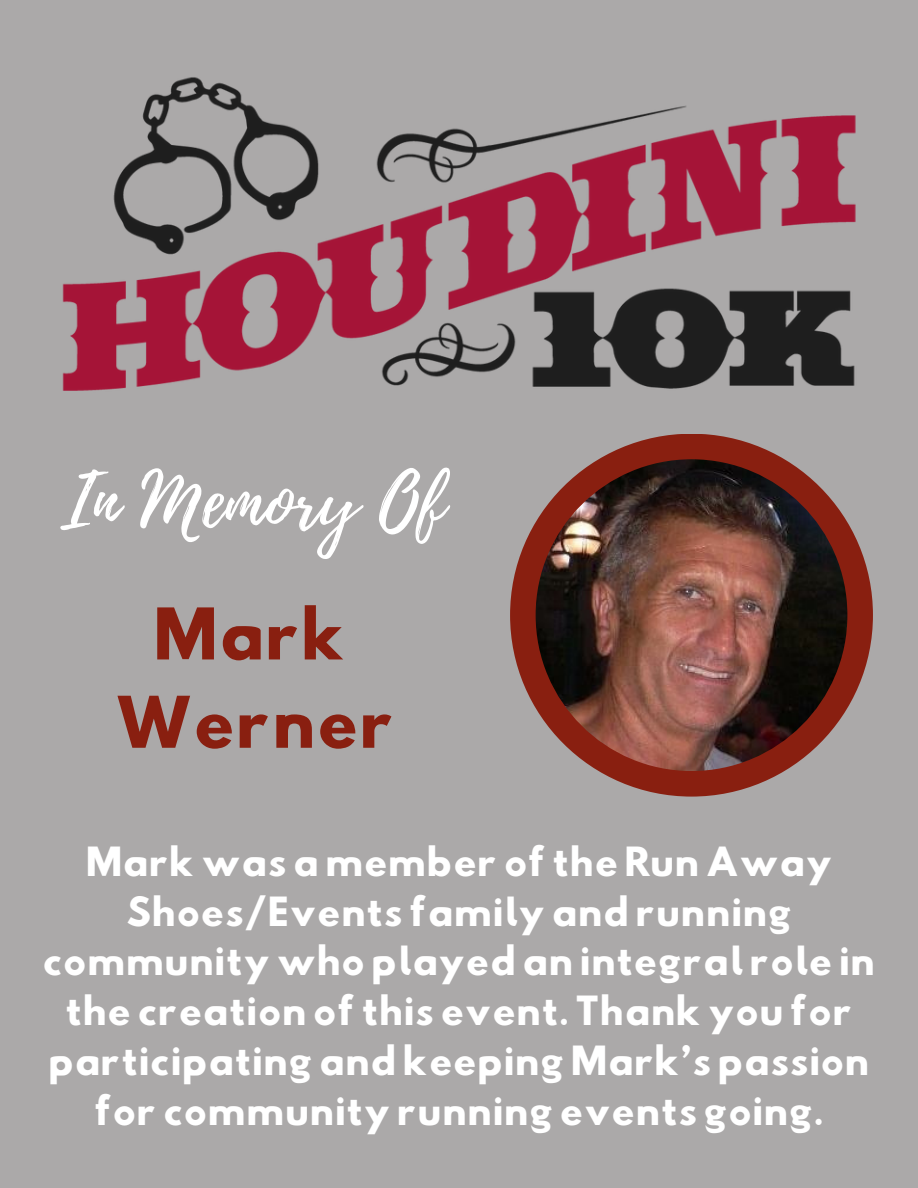
<style>
.page{position:relative;width:918px;height:1188px;background:#aba9a9}
.page>*{position:absolute;margin:0;border:0;box-sizing:border-box;transform-origin:0 0}
.t1{font:74.7px "Playlist Script";color:#fff}
.t2{font:63.15px/88.3px "Hussar Bd";color:#891f10;text-align:center}
.t3{font:35.7px/49.7px "Hussar Bd";color:#fff;text-align:center}
</style>
<div class="page">
<div style="left:510px;top:434px;width:363px;height:363px;background:#891f10;border-radius:50%"></div>
<img style="left:536px;top:459px;width:311px;height:312px;border-radius:50%">
<img style="left:62px;top:77px;width:794px;height:314px">
<h2 class="t1" style="left:60px;top:448px;width:386px">In Memory Of</h2>
<p class="t2" style="left:115px;top:598px;width:282px">Mark<br>Werner</p>
<h1 class="t3" style="left:43px;top:841px;width:834px">Mark was a member of the Run Away Shoes/Events family and running community who played an integral role in the creation of this event. Thank you for participating and keeping Mark’s passion for community running events going.</h1>
</div>
